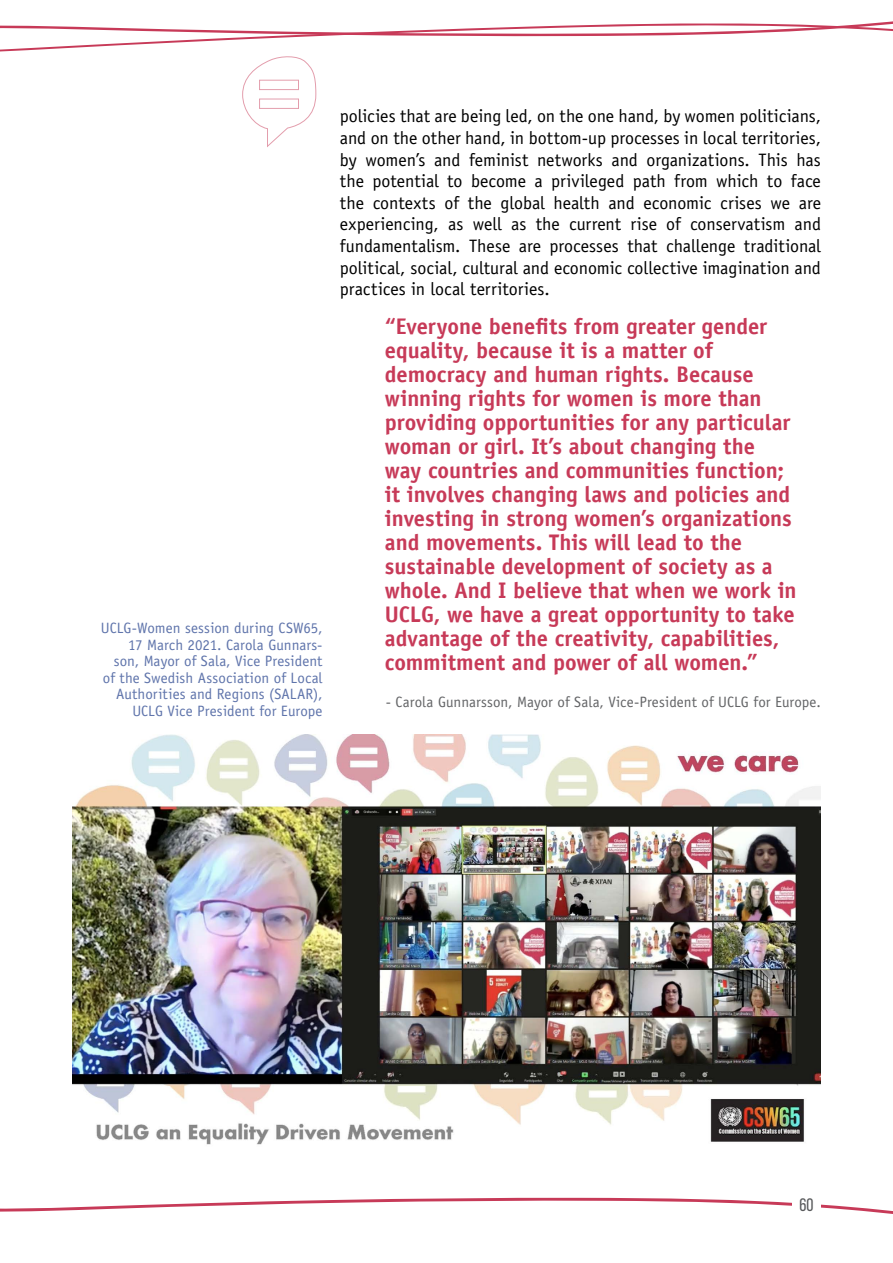
<style>
.page{position:relative;width:893px;height:1263px;background:#fff}
.page>*{position:absolute;margin:0;border:0;box-sizing:border-box;transform-origin:0 0}
.t1{font:700 22.5px/24px "Officina Sans LT";letter-spacing:-.005em;color:#c73a58}
.t2{font:18px/21.6px "Officina Sans LT";color:#000;text-align:justify}
.t3{font:18px "Bebas Neue";color:#58595b}
.t4{font:15px/16.5px "Officina Sans LT";letter-spacing:.005em;color:#5f74ab;text-align:right}
.t5{font:15px "Officina Sans LT";letter-spacing:.005em;color:#636466}
</style>
<div class="page">
<svg style="left:0;top:1197px;width:893px;height:17px"></svg>
<div style="left:792px;top:1191px;width:29px;height:27px;background:#fff"></div>
<img style="left:72px;top:735px;width:749px;height:410px">
<svg style="left:0;top:21px;width:893px;height:126px"></svg>
<p class="t4" style="left:101px;top:620px;width:223px">UCLG-Women session during CSW65, 17 March 2021. Carola Gunnars&shy;son, Mayor of Sala, Vice President of the Swedish Association of Local Authorities and Regions (SALAR), UCLG Vice President for Europe</p>
<p class="t2" style="left:340px;top:106px;width:483px">policies that are being led, on the one hand, by women politicians, and on the other hand, in bottom-up processes in local territories, by women’s and feminist networks and organizations. This has the potential to become a privileged path from which to face the contexts of the global health and economic crises we are experiencing, as well as the current rise of conservatism and fundamentalism. These are processes that challenge traditional political, social, cultural and economic collective imagination and practices in local territories.</p>
<p class="t1" style="left:385px;top:314px;width:413px">“Everyone benefits from greater gender equality, because it is a matter of democracy and human rights. Because winning rights for women is more than providing opportunities for any particular woman or girl. It’s about changing the way countries and communities function; it involves changing laws and policies and investing in strong women’s organizations and movements. This will lead to the sustainable development of society as a whole. And I believe that when we work in UCLG, we have a great opportunity to take advantage of the creativity, capabilities, commitment and power of all women.”</p>
<p class="t5" style="left:386px;top:693px;width:437px">- Carola Gunnarsson, Mayor of Sala, Vice-President of UCLG for Europe.</p>
<p class="t3" style="left:799px;top:1195px;width:16px">60</p>
</div>
